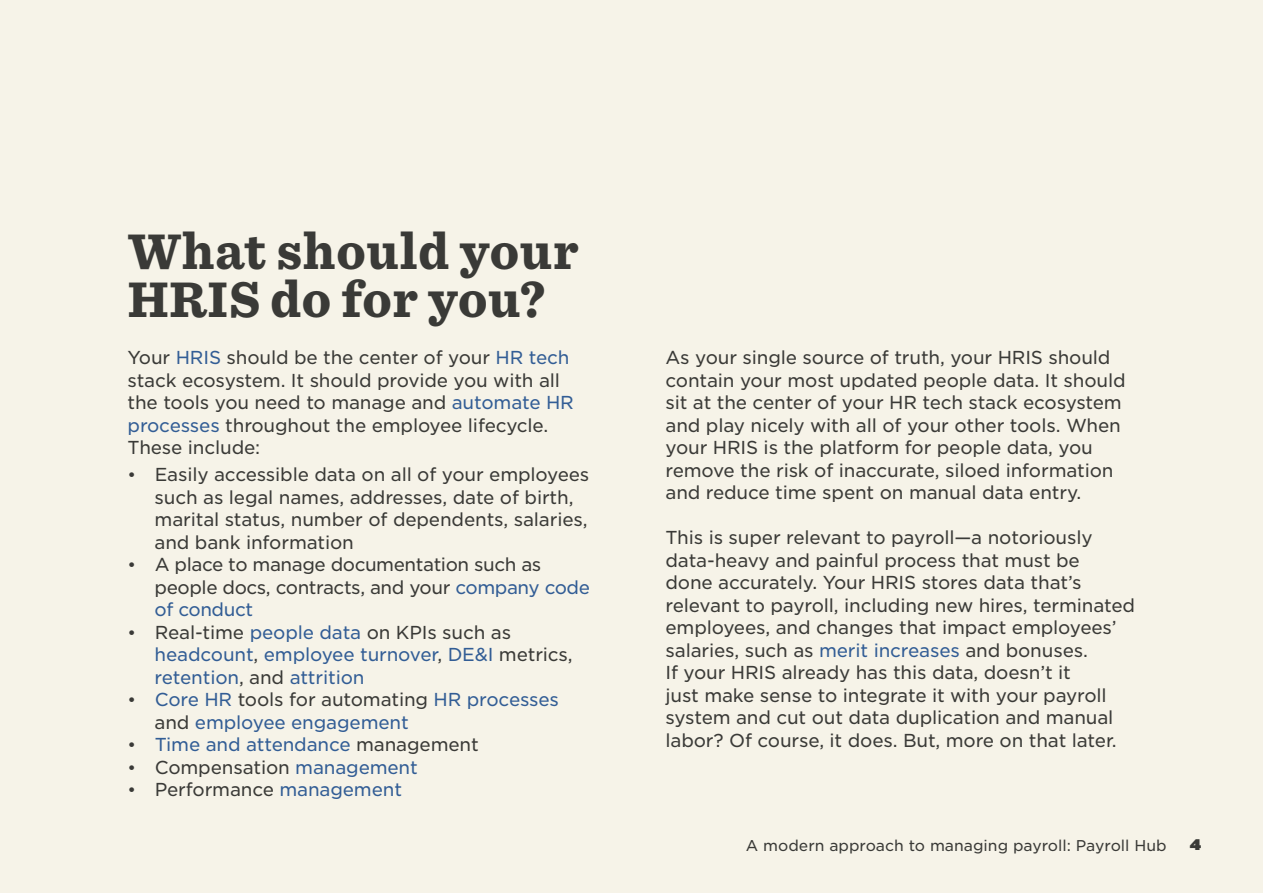
<style>
.page{position:relative;width:1263px;height:893px;background:#f6f3e8}
.page>*{position:absolute;margin:0;border:0;box-sizing:border-box;transform-origin:0 0}
.t1{font:900 48px/48px "Sentinel S Sm";color:#3a3a37;scale:.95 1}
.t2{font:18px/22.5px "Gotham S Sm";letter-spacing:-.01em;color:#3a3a37}
.t3{font:18px/22.5px "Gotham S Sm";letter-spacing:-.01em;color:#325d95}
.t4{font:18px "Gotham HTF";color:#3a3a37}
.t5{font:15px "Gotham S Sm";color:#3a3a37}
.t6{font:13.5px "Champion Heviweight";color:#3a3a37}
.s1{color:#325d95}
.s2{color:#3a3a37}
</style>
<div class="page">
<h1 class="t1" style="left:128px;top:227px;width:477px">What should your<br>HRIS do for you?</h1>
<p class="t2" style="left:128px;top:346px;width:448px">Your <span class="s1">HRIS</span> should be the center of your <span class="s1">HR tech </span>stack ecosystem. It should provide you with all the tools you need to manage and <span class="s1">automate HR processes</span> throughout the employee lifecycle.<br>These include:</p>
<p class="t2" style="left:155px;top:463px;width:436px">Easily accessible data on all of your employees</p>
<p class="t4" style="left:128px;top:465px;width:10px">•</p>
<p class="t4" style="left:128px;top:555px;width:10px">•</p>
<p class="t4" style="left:128px;top:622px;width:10px">•</p>
<p class="t4" style="left:128px;top:690px;width:10px">•</p>
<p class="t4" style="left:128px;top:735px;width:10px">•</p>
<p class="t4" style="left:128px;top:757px;width:10px">•</p>
<p class="t4" style="left:128px;top:780px;width:10px">•</p>
<p class="t2" style="left:155px;top:485px;width:435px">such as legal names, addresses, date of birth, marital status, number of dependents, salaries, and bank information<br>A place to manage documentation such as</p>
<p class="t2" style="left:155px;top:575px;width:437px">people docs, contracts, and your <span class="s1">company code of conduct<br></span>Real-time <span class="s1">people data</span> on KPIs such as</p>
<p class="t3" style="left:155px;top:643px;width:420px">headcount<span class="s2">,</span> employee turnover<span class="s2">,</span> DE&amp;I <span class="s2">metrics, </span>retention<span class="s2">, and</span> attrition<br>Core HR <span class="s2">tools for automating</span> HR processes</p>
<p class="t3" style="left:155px;top:710px;width:326px"><span class="s2">and</span> employee engagement<br>Time and attendance <span class="s2">management</span></p>
<p class="t2" style="left:155px;top:755px;width:265px">Compensation <span class="s1">management</span></p>
<p class="t2" style="left:155px;top:778px;width:249px">Performance <span class="s1">management</span></p>
<p class="t2" style="left:665px;top:346px;width:462px">As your single source of truth, your HRIS should contain your most updated people data. It should sit at the center of your HR tech stack ecosystem and play nicely with all of your other tools. When your HRIS is the platform for people data, you remove the risk of inaccurate, siloed information and reduce time spent on manual data entry.</p>
<p class="t2" style="left:665px;top:526px;width:471px">This is super relevant to payroll—a notoriously data-heavy and painful process that must be<br>done accurately. Your HRIS stores data that s’ relevant to payroll, including new hires, terminated employees, and changes that impact employees‘ salaries, such as <span class="s1">merit increases</span> and bonuses.<br>If your HRIS already has this data, doesn i tt’<br>just make sense to integrate it with your payroll system and cut out data duplication and manual labor? Of course it, does. But, more on that later.</p>
<p class="t5" style="left:746px;top:836px;width:422px">A modern approach to managing payroll: Payroll Hub</p>
<p class="t6" style="left:1190px;top:834px;width:13px">4</p>
</div>
